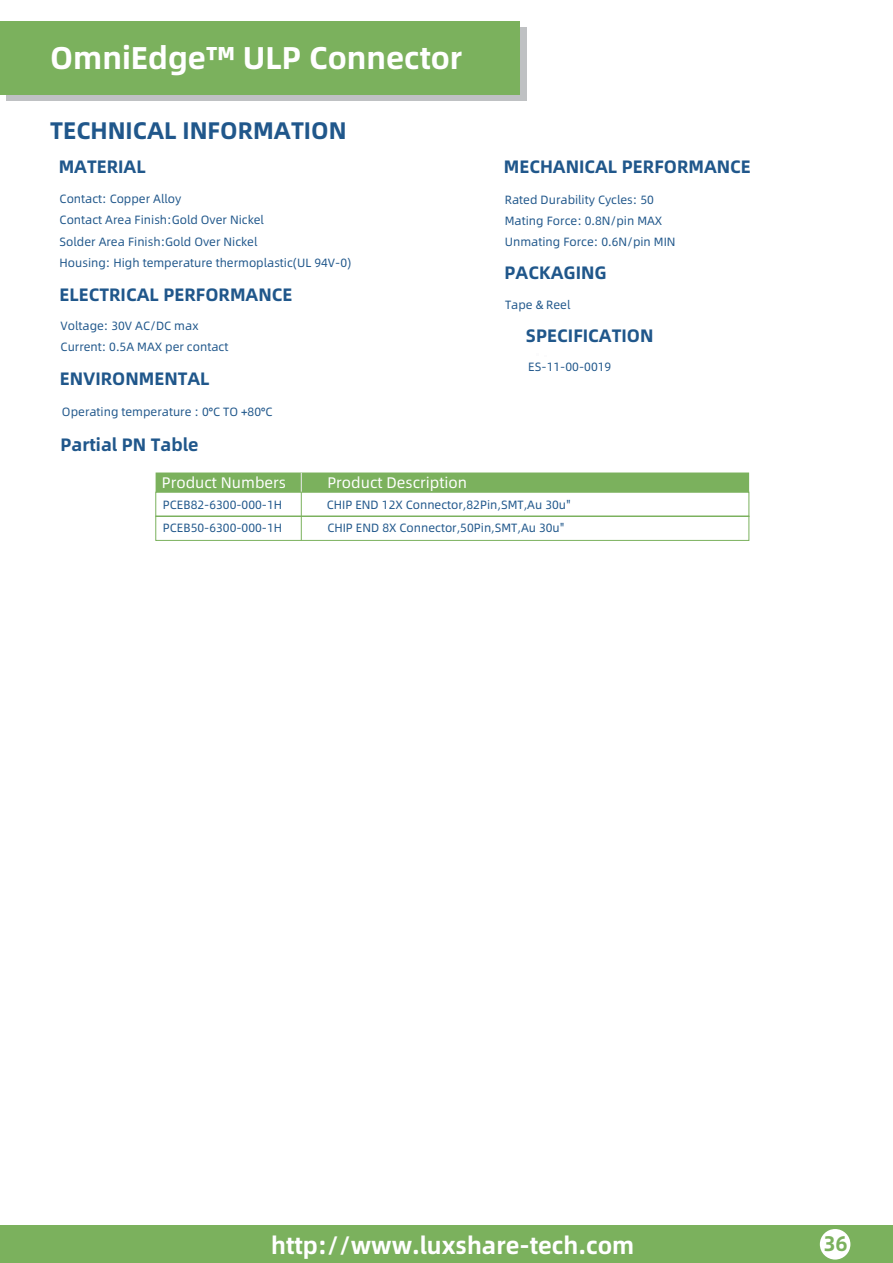
<style>
.page{position:relative;width:893px;height:1263px;background:#fff}
.page>*{position:absolute;margin:0;border:0;box-sizing:border-box;transform-origin:0 0}
.t1{font:31.5px "Alibaba Pu Hui Ti B";color:#fff}
.t2{font:24.3px "Alibaba Pu Hui Ti B";color:#fff;scale:.96 1}
.t3{font:24px "Alibaba Pu Hui Ti B";color:#20578b}
.t4{font:21.15px "Alibaba Pu Hui Ti B";color:#7bb15d}
.t5{font:18px "Alibaba Pu Hui Ti B";color:#20578b}
.t6{font:15.3px "Alibaba Pu Hui Ti R";color:#fff}
.t7{font:12px/21px "Alibaba Pu Hui Ti R";color:#20578b}
</style>
<div class="page">
<div style="left:0;top:1225px;width:893px;height:38px;background:#7bb15d"></div>
<div style="left:820px;top:1229px;width:30px;height:30px;background:#fff;border-radius:50%"></div>
<div style="left:6px;top:27px;width:521px;height:74px;background:#bfc1c3"></div>
<div style="left:0;top:21px;width:520px;height:73px;background:#7bb15d"></div>
<hr style="left:301px;top:492px;width:1px;height:48px;background:#7bb15d">
<div style="left:156px;top:472px;width:593px;height:20px;background:#7bb15d"></div>
<div style="left:156px;top:492px;width:593px;height:24px;border:1px solid #7bb15d"></div>
<div style="left:156px;top:516px;width:593px;height:25px;border:1px solid #7bb15d"></div>
<h1 class="t1" style="left:50px;top:33px;width:414px">OmniEdge™ ULP Connector</h1>
<h3 class="t3" style="left:50px;top:111px;width:298px">TECHNICAL INFORMATION</h3>
<h3 class="t5" style="left:59px;top:153px;width:88px">MATERIAL</h3>
<h3 class="t5" style="left:504px;top:153px;width:248px">MECHANICAL PERFORMANCE</h3>
<p class="t7" style="left:60px;top:188px;width:293px">Contact: Copper Alloy<br>Contact Area Finish:Gold Over Nickel<br>Solder Area Finish:Gold Over Nickel<br>Housing: High temperature thermoplastic(UL 94V-0)</p>
<p class="t7" style="left:505px;top:189px;width:172px">Rated Durability Cycles: 50<br>Mating Force: 0.8N/pin MAX<br>Unmating Force: 0.6N/pin MIN</p>
<h3 class="t5" style="left:504px;top:259px;width:104px">PACKAGING</h3>
<h3 class="t5" style="left:60px;top:280px;width:234px">ELECTRICAL PERFORMANCE</h3>
<p class="t7" style="left:61px;top:315px;width:169px">Voltage: 30V AC/DC max<br>Current: 0.5A MAX per contact</p>
<h3 class="t5" style="left:60px;top:365px;width:151px">ENVIRONMENTAL</h3>
<p class="t7" style="left:62px;top:401px;width:212px">Operating temperature : 0°C TO +80°C</p>
<h3 class="t5" style="left:60px;top:431px;width:140px">Partial PN Table</h3>
<p class="t7" style="left:505px;top:294px;width:67px">Tape &amp; Reel</p>
<h3 class="t5" style="left:526px;top:321px;width:129px">SPECIFICATION</h3>
<p class="t7" style="left:528px;top:356px;width:85px">ES-11-00-0019</p>
<p class="t6" style="left:162px;top:471px;width:126px">Product Numbers</p>
<p class="t6" style="left:327px;top:471px;width:141px">Product Description</p>
<p class="t7" style="left:163px;top:493px;width:121px">PCEB82-6300-000-1H</p>
<p class="t7" style="left:327px;top:494px;width:246px">CHIP END 12X Connector,82Pin,SMT,Au 30u"</p>
<p class="t7" style="left:163px;top:517px;width:121px">PCEB50-6300-000-1H</p>
<p class="t7" style="left:327px;top:517px;width:239px">CHIP END 8X Connector,50Pin,SMT,Au 30u"</p>
<h2 class="t2" style="left:271px;top:1226px;width:380px">http://www.luxshare-tech.com</h2>
<h3 class="t4" style="left:823px;top:1227px;width:26px">36</h3>
</div>
